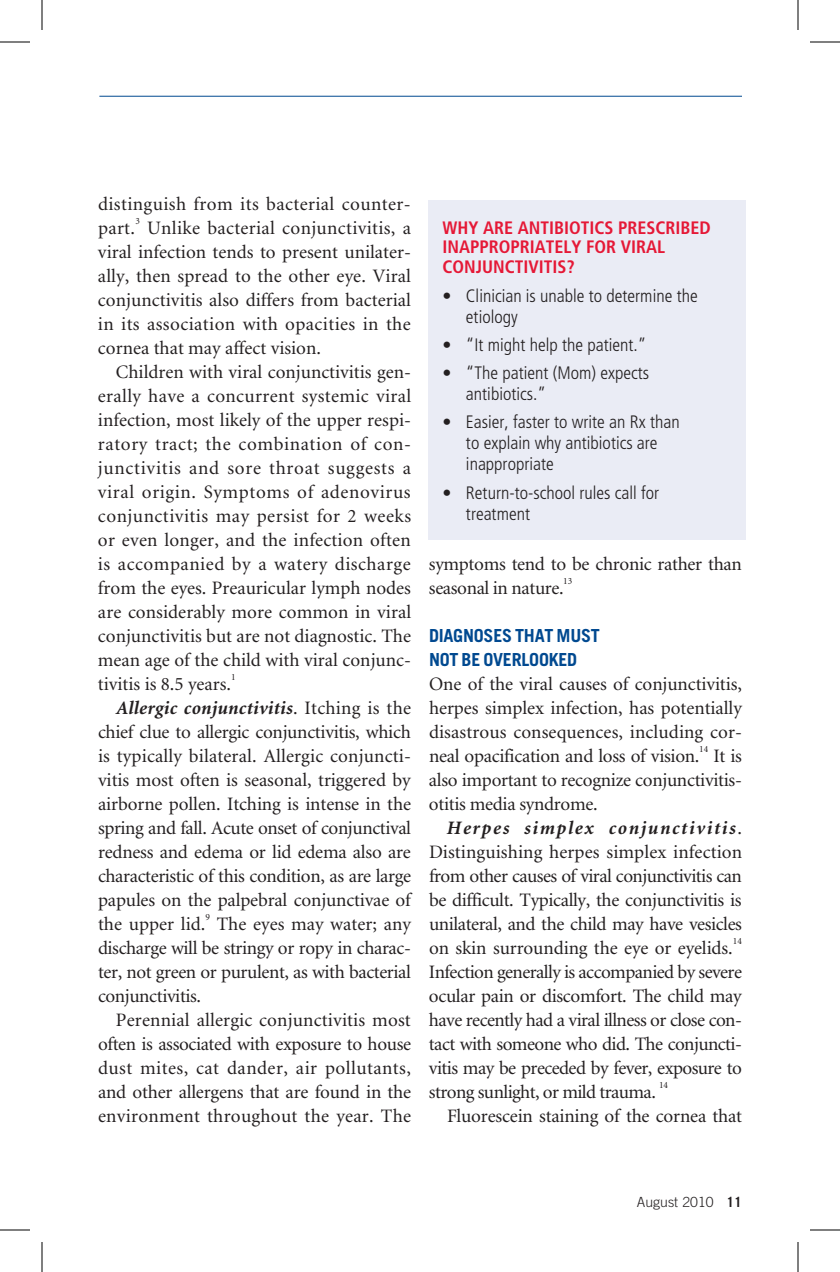
<style>
.page{position:relative;width:840px;height:1272px;background:#fff}
.page>*{position:absolute;margin:0;border:0;box-sizing:border-box;transform-origin:0 0}
.t1{font:19px/24px "Minion";letter-spacing:-.01em;color:#231f20;text-align:justify}
.t2{font:19px/24px "Minion";letter-spacing:.02em;color:#231f20}
.t3{font:300 condensed 18px/21px "Frutiger";color:#231f20}
.t4{font:700 condensed 18px/20px "Frutiger";color:#e51836}
.t5{font:700 18px/24px "Trade Gothic";letter-spacing:-.015em;color:#014990}
.t6{font:300 14px "Trade Gothic";color:#231f20}
.t7{font:9.6px "Minion";letter-spacing:-.01em;color:#231f20}
.s1{font-weight:700;font-style:italic}
.s2{font-weight:700}
</style>
<div class="page">
<div style="left:428px;top:200px;width:318px;height:339px;background:#eaecf5"></div>
<hr style="left:99px;top:96px;width:643px;height:1px;background:#014990">
<hr style="left:0;top:42px;width:30px;height:1px;background:#000">
<hr style="left:810px;top:42px;width:30px;height:1px;background:#000">
<hr style="left:0;top:1230px;width:30px;height:1px;background:#000">
<hr style="left:810px;top:1230px;width:30px;height:1px;background:#000">
<hr style="left:42px;top:0;width:1px;height:30px;background:#000">
<hr style="left:42px;top:1242px;width:1px;height:30px;background:#000">
<hr style="left:798px;top:0;width:1px;height:30px;background:#000">
<hr style="left:798px;top:1242px;width:1px;height:30px;background:#000">
<p class="t2" style="left:98px;top:193px;width:314px">distinguish from its bacterial counter&shy;part.</p>
<p class="t7" style="left:135px;top:216px;width:6px">3</p>
<p class="t1" style="left:98px;top:217px;width:315px;text-indent:49px">Unlike bacterial conjunctivitis, a viral infection tends to present unilater&shy;ally, then spread to the other eye. Viral conjunctivitis also differs from bacterial in its association with opacities in the cornea that may affect vision.</p>
<p class="t1" style="left:98px;top:361px;width:315px;text-indent:18px">Children with viral conjunctivitis gen&shy;erally have a concurrent systemic viral infection, most likely of the upper respi&shy;ratory tract; the combination of con&shy;junctivitis and sore throat suggests a viral origin. Symptoms of adenovirus conjunctivitis may persist for 2 weeks or even longer, and the infection often is accompanied by a watery discharge from the eyes. Preauricular lymph nodes are considerably more common in viral conjunctivitis but are not diagnostic. The mean age of the child with viral conjunc&shy;tivitis is 8.5 years.</p>
<p class="t7" style="left:231px;top:672px;width:6px">1</p>
<p class="t1" style="left:98px;top:697px;width:315px;text-indent:18px"><span class="s1">Allergic conjunctivitis</span>. Itching is the chief clue to allergic conjunctivitis, which is typically bilateral. Allergic conjuncti&shy;vitis most often is seasonal, triggered by airborne pollen. Itching is intense in the spring and fall. Acute onset of conjunctival redness and edema or lid edema also are characteristic of this condition, as are large papules on the palpebral conjunctivae of the upper lid.</p>
<p class="t7" style="left:205px;top:912px;width:6px">9</p>
<p class="t1" style="left:98px;top:913px;width:315px;text-indent:119px">The eyes may water; any discharge will be stringy or ropy in charac&shy;ter, not green or purulent, as with bacterial conjunctivitis.</p>
<p class="t1" style="left:98px;top:1009px;width:315px;text-indent:18px">Perennial allergic conjunctivitis most often is associated with exposure to house dust mites, cat dander, air pollutants, and other allergens that are found in the environment throughout the year. The</p>
<p class="t4" style="left:442px;top:217px;width:107px">WHY ARE ANTIBIOTICS</p>
<p class="t4" style="left:442px;top:217px;width:268px;text-indent:176px">PRESCRIBED<br>INAPPROPRIATELY FOR VI RAL<br>CONJUNCTIVITIS</p>
<p class="t4" style="left:566px;top:257px;width:10px">?</p>
<p class="t3" style="left:466px;top:285px;width:233px;text-indent:-24px">• Clinician is unable to determine the etiology</p>
<p class="t3" style="left:442px;top:334px;width:206px">• “It might help the patient.”</p>
<p class="t3" style="left:466px;top:363px;width:185px;text-indent:-24px">• “The patient (Mom) expects antibiotics.”</p>
<p class="t3" style="left:466px;top:412px;width:215px;text-indent:-24px">• Easier, faster to write an Rx than to explain why antibiotics are inappropriate</p>
<p class="t3" style="left:466px;top:482px;width:195px;text-indent:-24px">• Return-to-school rules call for treatment</p>
<p class="t1" style="left:429px;top:553px;width:314px">symptoms tend to be chronic rather than seasonal in nature.</p>
<p class="t7" style="left:563px;top:576px;width:11px">13</p>
<p class="t5" style="left:429px;top:623px;width:172px">DIAGNOSES THAT MUST<br>NOT BE OVERLOOKED</p>
<p class="t1" style="left:429px;top:673px;width:315px">One of the viral causes of conjunctivitis, herpes simplex infection, has potentially disastrous consequences, including cor&shy;neal opacification and loss of vision.</p>
<p class="t7" style="left:699px;top:744px;width:11px">14</p>
<p class="t1" style="left:429px;top:745px;width:315px;text-indent:284px">It is also important to recognize conjunctivitis&shy;otitis media syndrome.</p>
<p class="t1" style="left:429px;top:817px;width:315px;text-indent:18px"><span class="s1">Herpes simplex conjunctivitis</span>.<br>Distinguishing herpes simplex infection from other causes of viral conjunctivitis can be difficult. Typically, the conjunctivitis is unilateral, and the child may have vesicles on skin surrounding the eye or eyelids.</p>
<p class="t7" style="left:733px;top:936px;width:11px">14</p>
<p class="t1" style="left:429px;top:961px;width:315px">Infection generally is accompanied by severe ocular pain or discomfort. The child may have recently had a viral illness or close con&shy;tact with someone who did. The conjuncti&shy;vitis may be preceded by fever, exposure to strong sunlight, or mild trauma.</p>
<p class="t7" style="left:659px;top:1080px;width:10px">14</p>
<p class="t1" style="left:447px;top:1105px;width:297px">Fluorescein staining of the cornea that</p>
<p class="t6" style="left:637px;top:1194px;width:107px">August 2010 <span class="s2">11</span></p>
</div>
